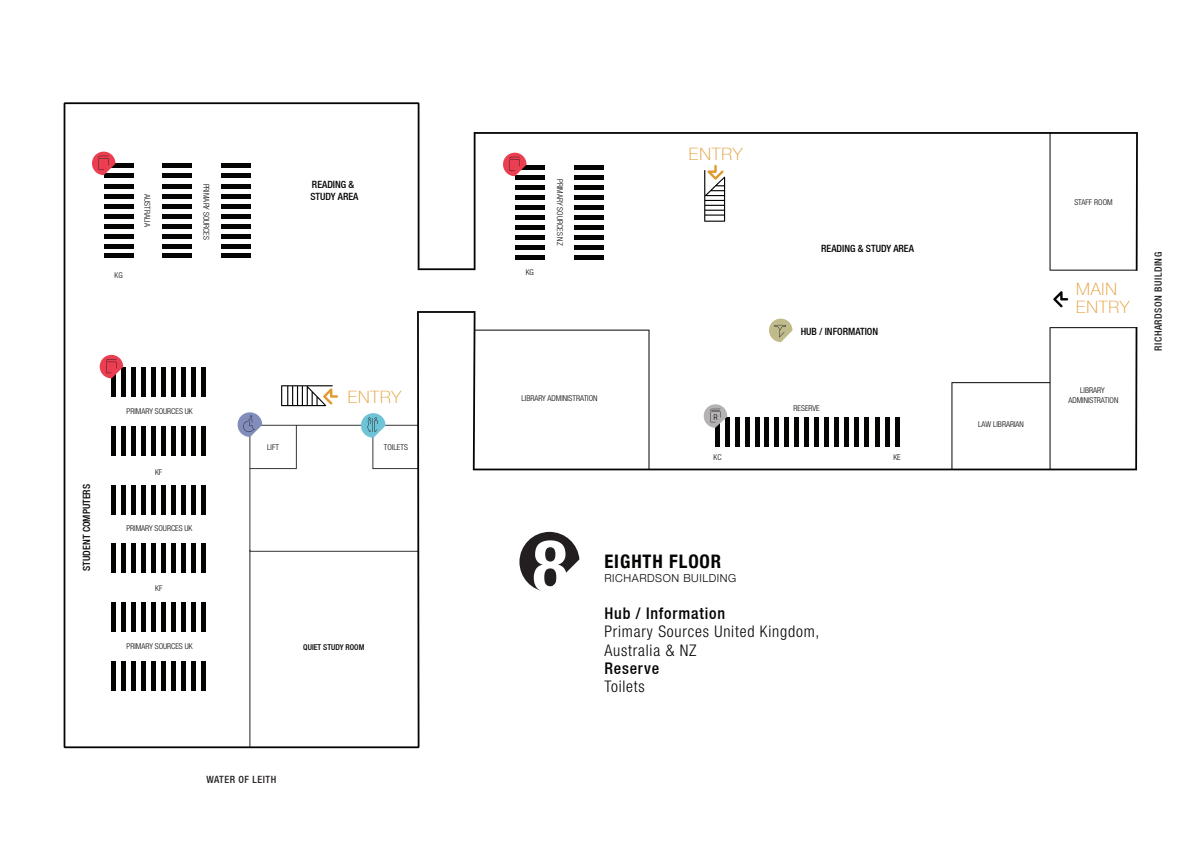
<style>
.page{position:relative;width:1191px;height:842px;background:#fff}
.page>*{position:absolute;margin:0;border:0;box-sizing:border-box;transform-origin:0 0}
.t1{font:700 condensed 73.1px "Helvetica Neue";color:#fff}
.t2{font:700 condensed 18.6px "Helvetica Neue";letter-spacing:.05em;color:#040503}
.t3{font:100 17px/18px "Helvetica Neue";letter-spacing:.05em;color:#e0992d}
.t4{font:300 condensed 16px/18.4px "Helvetica Neue";letter-spacing:.05em;color:#040503}
.t5{font:500 condensed 16px "Helvetica Neue";letter-spacing:.05em;color:#040503}
.t6{font:300 11px "Helvetica Neue";letter-spacing:.05em;color:#040503}
.t7{font:500 condensed 10px/12px "Helvetica Neue";color:#040503}
.t8{font:500 condensed 10px "Helvetica Neue";letter-spacing:.05em;color:#231f20}
.t9{font:300 condensed 8px/9.7px "Helvetica Neue";color:#040503;text-align:center}
.t10{font:500 condensed 8px "Helvetica Neue";color:#040503}
</style>
<div class="page">
<svg style="left:64px;top:102px;width:355px;height:646px"></svg>
<div style="left:111px;top:602px;width:5px;height:30px;background:#040503"></div>
<div style="left:121px;top:602px;width:5px;height:30px;background:#040503"></div>
<div style="left:131px;top:602px;width:5px;height:30px;background:#040503"></div>
<hr style="left:142px;top:602px;width:4px;height:30px;background:#040503">
<hr style="left:152px;top:602px;width:4px;height:30px;background:#040503">
<hr style="left:162px;top:602px;width:4px;height:30px;background:#040503">
<hr style="left:172px;top:602px;width:4px;height:30px;background:#040503">
<hr style="left:182px;top:602px;width:4px;height:30px;background:#040503">
<hr style="left:192px;top:602px;width:4px;height:30px;background:#040503">
<div style="left:111px;top:661px;width:5px;height:29px;background:#040503"></div>
<div style="left:121px;top:661px;width:5px;height:29px;background:#040503"></div>
<div style="left:131px;top:661px;width:5px;height:29px;background:#040503"></div>
<hr style="left:142px;top:661px;width:4px;height:29px;background:#040503">
<hr style="left:152px;top:661px;width:4px;height:29px;background:#040503">
<hr style="left:162px;top:661px;width:4px;height:29px;background:#040503">
<hr style="left:172px;top:661px;width:4px;height:29px;background:#040503">
<hr style="left:182px;top:661px;width:4px;height:29px;background:#040503">
<hr style="left:192px;top:661px;width:4px;height:29px;background:#040503">
<div style="left:201px;top:602px;width:5px;height:30px;background:#040503"></div>
<div style="left:201px;top:661px;width:5px;height:29px;background:#040503"></div>
<div style="left:111px;top:485px;width:5px;height:29px;background:#040503"></div>
<div style="left:121px;top:485px;width:5px;height:29px;background:#040503"></div>
<div style="left:131px;top:485px;width:5px;height:29px;background:#040503"></div>
<hr style="left:142px;top:485px;width:4px;height:29px;background:#040503">
<hr style="left:152px;top:485px;width:4px;height:29px;background:#040503">
<hr style="left:162px;top:485px;width:4px;height:29px;background:#040503">
<hr style="left:172px;top:485px;width:4px;height:29px;background:#040503">
<hr style="left:182px;top:485px;width:4px;height:29px;background:#040503">
<hr style="left:192px;top:485px;width:4px;height:29px;background:#040503">
<div style="left:111px;top:543px;width:5px;height:30px;background:#040503"></div>
<div style="left:121px;top:543px;width:5px;height:30px;background:#040503"></div>
<div style="left:131px;top:543px;width:5px;height:30px;background:#040503"></div>
<hr style="left:142px;top:543px;width:4px;height:30px;background:#040503">
<hr style="left:152px;top:543px;width:4px;height:30px;background:#040503">
<hr style="left:162px;top:543px;width:4px;height:30px;background:#040503">
<hr style="left:172px;top:543px;width:4px;height:30px;background:#040503">
<hr style="left:182px;top:543px;width:4px;height:30px;background:#040503">
<hr style="left:192px;top:543px;width:4px;height:30px;background:#040503">
<div style="left:201px;top:485px;width:5px;height:29px;background:#040503"></div>
<div style="left:201px;top:543px;width:5px;height:30px;background:#040503"></div>
<div style="left:111px;top:367px;width:5px;height:30px;background:#040503"></div>
<div style="left:121px;top:367px;width:5px;height:30px;background:#040503"></div>
<div style="left:131px;top:367px;width:5px;height:30px;background:#040503"></div>
<div style="left:141px;top:367px;width:5px;height:30px;background:#040503"></div>
<div style="left:151px;top:367px;width:5px;height:30px;background:#040503"></div>
<div style="left:161px;top:367px;width:5px;height:30px;background:#040503"></div>
<div style="left:171px;top:367px;width:5px;height:30px;background:#040503"></div>
<div style="left:181px;top:367px;width:5px;height:30px;background:#040503"></div>
<div style="left:191px;top:367px;width:5px;height:30px;background:#040503"></div>
<div style="left:111px;top:426px;width:5px;height:29px;background:#040503"></div>
<div style="left:121px;top:426px;width:5px;height:29px;background:#040503"></div>
<div style="left:131px;top:426px;width:5px;height:29px;background:#040503"></div>
<div style="left:141px;top:426px;width:5px;height:29px;background:#040503"></div>
<div style="left:151px;top:426px;width:5px;height:29px;background:#040503"></div>
<div style="left:161px;top:426px;width:5px;height:29px;background:#040503"></div>
<div style="left:171px;top:426px;width:5px;height:29px;background:#040503"></div>
<div style="left:181px;top:426px;width:5px;height:29px;background:#040503"></div>
<div style="left:191px;top:426px;width:5px;height:29px;background:#040503"></div>
<div style="left:201px;top:367px;width:5px;height:30px;background:#040503"></div>
<div style="left:201px;top:426px;width:5px;height:29px;background:#040503"></div>
<hr style="left:162px;top:164px;width:30px;height:4px;background:#040503">
<hr style="left:162px;top:174px;width:30px;height:4px;background:#040503">
<hr style="left:162px;top:184px;width:30px;height:4px;background:#040503">
<hr style="left:162px;top:194px;width:30px;height:4px;background:#040503">
<hr style="left:162px;top:204px;width:30px;height:4px;background:#040503">
<hr style="left:162px;top:214px;width:30px;height:4px;background:#040503">
<hr style="left:162px;top:224px;width:30px;height:4px;background:#040503">
<hr style="left:162px;top:234px;width:30px;height:4px;background:#040503">
<hr style="left:162px;top:244px;width:30px;height:4px;background:#040503">
<hr style="left:104px;top:164px;width:30px;height:4px;background:#040503">
<hr style="left:104px;top:174px;width:30px;height:4px;background:#040503">
<hr style="left:104px;top:184px;width:30px;height:4px;background:#040503">
<hr style="left:104px;top:194px;width:30px;height:4px;background:#040503">
<hr style="left:104px;top:204px;width:30px;height:4px;background:#040503">
<hr style="left:104px;top:214px;width:30px;height:4px;background:#040503">
<hr style="left:104px;top:224px;width:30px;height:4px;background:#040503">
<hr style="left:104px;top:234px;width:30px;height:4px;background:#040503">
<hr style="left:104px;top:244px;width:30px;height:4px;background:#040503">
<hr style="left:162px;top:254px;width:30px;height:4px;background:#040503">
<hr style="left:104px;top:254px;width:30px;height:4px;background:#040503">
<hr style="left:221px;top:164px;width:30px;height:4px;background:#040503">
<hr style="left:221px;top:174px;width:30px;height:4px;background:#040503">
<hr style="left:221px;top:184px;width:30px;height:4px;background:#040503">
<hr style="left:221px;top:194px;width:30px;height:4px;background:#040503">
<hr style="left:221px;top:204px;width:30px;height:4px;background:#040503">
<hr style="left:221px;top:214px;width:30px;height:4px;background:#040503">
<hr style="left:221px;top:224px;width:30px;height:4px;background:#040503">
<hr style="left:221px;top:234px;width:30px;height:4px;background:#040503">
<hr style="left:221px;top:244px;width:30px;height:4px;background:#040503">
<hr style="left:221px;top:254px;width:30px;height:4px;background:#040503">
<svg style="left:99px;top:354px;width:24px;height:24px"></svg>
<svg style="left:91px;top:150px;width:24px;height:25px"></svg>
<svg style="left:1053px;top:291px;width:15px;height:16px"></svg>
<svg style="left:236px;top:385px;width:182px;height:167px"></svg>
<svg style="left:418px;top:132px;width:719px;height:139px"></svg>
<svg style="left:417px;top:311px;width:720px;height:159px"></svg>
<hr style="left:249px;top:550px;width:1px;height:197px;background:#231f20">
<svg style="left:519px;top:532px;width:60px;height:60px"></svg>
<svg style="left:704px;top:165px;width:21px;height:57px"></svg>
<svg style="left:702px;top:403px;width:25px;height:25px"></svg>
<p class="t7" style="left:80px;top:571px;width:88px;rotate:-90deg">STUDENT COMPUTERS</p>
<p class="t9" style="left:115px;top:270px;width:10px">KG</p>
<p class="t9" style="left:152px;top:194px;width:34px;rotate:90deg">AUSTRALIA</p>
<p class="t9" style="left:211px;top:184px;width:58px;rotate:90deg">PRIMARY SOURCES</p>
<p class="t9" style="left:565px;top:179px;width:68px;rotate:90deg">PRIMARY SOURCES NZ</p>
<p class="t7" style="left:310px;top:179px;width:49px">READING &amp;<br>STUDY AREA</p>
<p class="t9" style="left:526px;top:267px;width:10px">KG</p>
<h3 class="t3" style="left:689px;top:144px;width:55px">ENTRY</h3>
<p class="t7" style="left:821px;top:242px;width:94px">READING &amp; STUDY AREA</p>
<p class="t7" style="left:800px;top:325px;width:79px">HUB / INFORMATION</p>
<p class="t9" style="left:1074px;top:197px;width:40px">STAFF ROOM</p>
<h3 class="t3" style="left:1076px;top:280px;width:55px">MAIN<br>ENTRY</h3>
<p class="t9" style="left:127px;top:407px;width:68px">PRIMARY SOURCES UK</p>
<p class="t9" style="left:155px;top:467px;width:9px">KF</p>
<p class="t9" style="left:126px;top:524px;width:68px">PRIMARY SOURCES UK</p>
<p class="t9" style="left:155px;top:584px;width:9px">KF</p>
<h3 class="t3" style="left:348px;top:387px;width:55px">ENTRY</h3>
<p class="t9" style="left:267px;top:442px;width:13px">LIFT</p>
<p class="t9" style="left:384px;top:442px;width:25px">TOILETS</p>
<p class="t9" style="left:126px;top:642px;width:68px">PRIMARY SOURCES UK</p>
<p class="t10" style="left:303px;top:643px;width:63px">QUIET STUDY ROOM</p>
<p class="t9" style="left:521px;top:393px;width:78px">LIBRARY ADMINISTRATION</p>
<p class="t9" style="left:1068px;top:385px;width:52px">LIBRARY<br>ADMINISTRATION</p>
<p class="t9" style="left:978px;top:420px;width:47px">LAW LIBRARIAN</p>
<p class="t9" style="left:793px;top:403px;width:28px">RESERVE</p>
<h1 class="t1" style="left:533px;top:505px;width:37px">8</h1>
<p class="t9" style="left:713px;top:452px;width:10px">KC</p>
<h2 class="t2" style="left:604px;top:545px;width:118px">EIGHTH FLOOR</h2>
<h3 class="t5" style="left:604px;top:604px;width:122px">Hub / Information</h3>
<h3 class="t4" style="left:604px;top:622px;width:216px">Primary Sources United Kingdom,<br>Australia &amp; NZ</h3>
<h3 class="t5" style="left:604px;top:659px;width:56px">Reserve</h3>
<h3 class="t4" style="left:604px;top:677px;width:42px">Toilets</h3>
<h3 class="t6" style="left:604px;top:569px;width:133px">RICHARDSON BUILDING</h3>
<p class="t9" style="left:893px;top:452px;width:9px">KE</p>
<p class="t8" style="left:1152px;top:351px;width:100px;rotate:-90deg">RICHARDSON BUILDING</p>
<p class="t8" style="left:206px;top:774px;width:71px">WATER OF LEITH</p>
</div>
